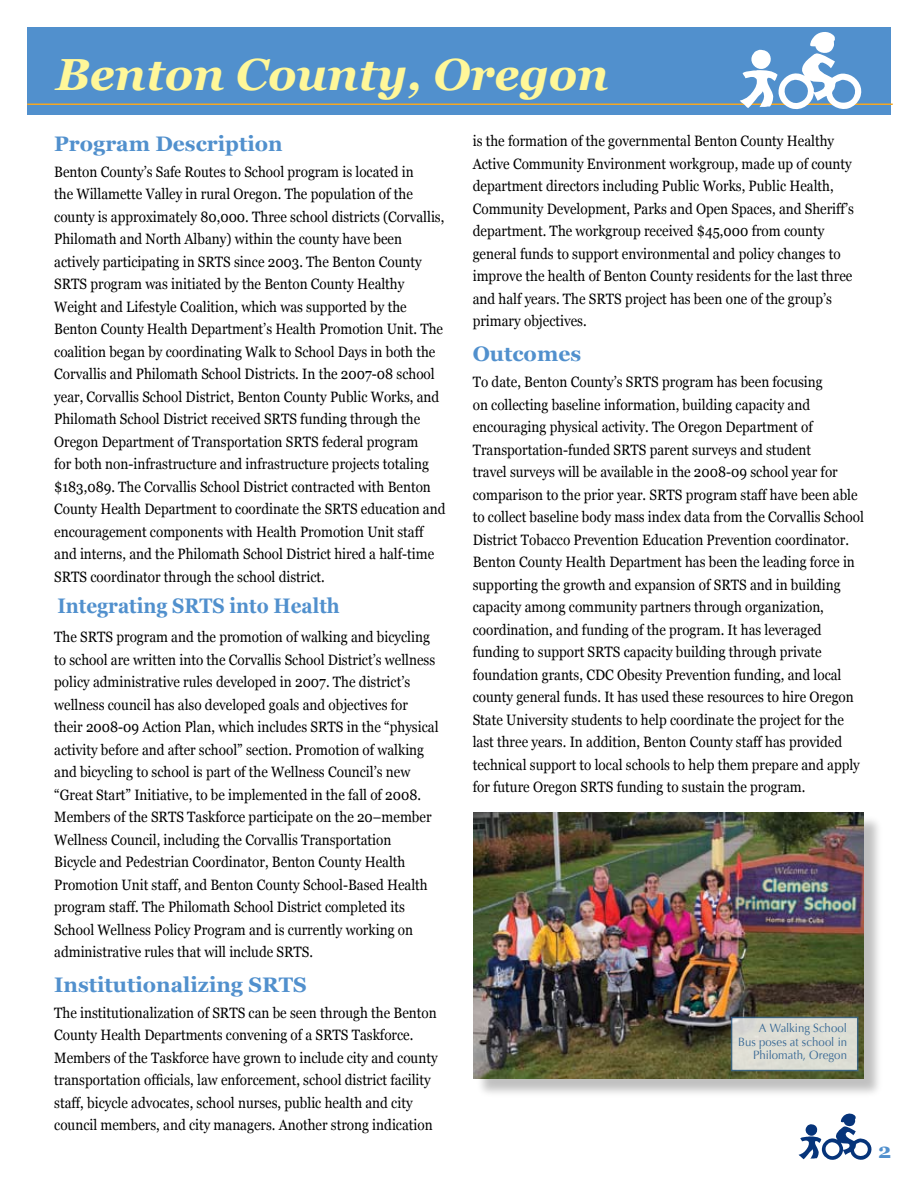
<style>
.page{position:relative;width:918px;height:1188px;background:#fff}
.page>*{position:absolute;margin:0;border:0;box-sizing:border-box;transform-origin:0 0}
.t1{font:italic 700 45px "Georgia";color:#fff799}
.t2{font:700 21px "Georgia";color:#5190cd}
.t3{font:700 21px "Georgia";color:#5190cd;scale:.9 1}
.t4{font:15px/22.5px "Georgia";color:#000;scale:.9 1}
.t5{font:12px/13.5px "Optima";color:#396995;text-align:right;scale:.95 1}
</style>
<div class="page">
<div style="left:27px;top:27px;width:864px;height:88px;background:#5190cd"></div>
<hr style="left:27px;top:104px;width:866px;height:1px;background:#f5a722">
<svg style="left:740px;top:32px;width:124px;height:78px"></svg>
<svg style="left:799px;top:1113px;width:73px;height:47px"></svg>
<div style="left:475px;top:814px;width:408px;height:285px;background:#000;opacity:.25"></div>
<img style="left:474px;top:813px;width:390px;height:266px">
<div style="left:732px;top:1017px;width:126px;height:54px;background:#ddddd4"></div>
<div style="left:731px;top:1017px;width:127px;height:54px;border:2px solid #396995"></div>
<h1 class="t1" style="left:56px;top:48px;width:554px">Benton County, Oregon</h1>
<h2 class="t2" style="left:54px;top:132px;width:230px">Program Description</h2>
<p class="t4" style="left:54px;top:160px;width:436px">Benton County’s Safe Routes to School program is located in<br>the Willamette Valley in rural Oregon. The population of the county is approximately 80,000. Three school districts (Corvallis, Philomath and North Albany) within the county have been actively participating in SRTS since 2003. The Benton County SRTS program was initiated by the Benton County Healthy Weight and Lifestyle Coalition, which was supported by the Benton County Health Department’s Health Promotion Unit. The coalition began by coordinating Walk to School Days in both the Corvallis and Philomath School Districts. In the 2007-08 school year, Corvallis School District, Benton County Public Works, and Philomath School District received SRTS funding through the Oregon Department of Transportation SRTS federal program<br>for both non-infrastructure and infrastructure projects totaling $183,089. The Corvallis School District contracted with Benton County Health Department to coordinate the SRTS education and encouragement components with Health Promotion Unit staff and interns, and the Philomath School District hired a half-time SRTS coordinator through the school district.</p>
<h2 class="t3" style="left:57px;top:594px;width:315px">Integrating SRTS into Health</h2>
<p class="t4" style="left:54px;top:626px;width:429px">The SRTS program and the promotion of walking and bicycling to school are written into the Corvallis School District’s wellness policy administrative rules developed in 2007. The district’s wellness council has also developed goals and objectives for their 2008-09 Action Plan, which includes SRTS in the “physical activity before and after school” section. Promotion of walking and bicycling to school is part of the Wellness Council’s new “Great Start” Initiative, to be implemented in the fall of 2008.<br>Members of the SRTS Taskforce participate on the 20–member Wellness Council, including the Corvallis Transportation<br>Bicycle and Pedestrian Coordinator, Benton County Health Promotion Unit staff, and Benton County School-Based Health program staff. The Philomath School District completed its School Wellness Policy Program and is currently working on administrative rules that will include SRTS.</p>
<h2 class="t2" style="left:54px;top:973px;width:254px">Institutionalizing SRTS</h2>
<p class="t4" style="left:54px;top:1001px;width:428px">The institutionalization of SRTS can be seen through the Benton County Health Departments convening of a SRTS Taskforce.<br>Members of the Taskforce have grown to include city and county transportation officials, law enforcement, school district facility staff, bicycle advocates, school nurses, public health and city council members, and city managers. Another strong indication</p>
<p class="t4" style="left:473px;top:130px;width:425px">is the formation of the governmental Benton County Healthy Active Community Environment workgroup, made up of county department directors including Public Works, Public Health, Community Development, Parks and Open Spaces, and Sheriff’s department. The workgroup received $45,000 from county general funds to support environmental and policy changes to improve the health of Benton County residents for the last three and half years. The SRTS project has been one of the group’s primary objectives.</p>
<h2 class="t2" style="left:473px;top:342px;width:110px">Outcomes</h2>
<p class="t4" style="left:473px;top:371px;width:436px">To date, Benton County’s SRTS program has been focusing<br>on collecting baseline information, building capacity and encouraging physical activity. The Oregon Department of Transportation-funded SRTS parent surveys and student<br>travel surveys will be available in the 2008-09 school year for comparison to the prior year. SRTS program staff have been able to collect baseline body mass index data from the Corvallis School District Tobacco Prevention Education Prevention coordinator.<br>Benton County Health Department has been the leading force in supporting the growth and expansion of SRTS and in building capacity among community partners through organization, coordination, and funding of the program. It has leveraged funding to support SRTS capacity building through private foundation grants, CDC Obesity Prevention funding, and local county general funds. It has used these resources to hire Oregon State University students to help coordinate the project for the last three years. In addition, Benton County staff has provided technical support to local schools to help them prepare and apply for future Oregon SRTS funding to sustain the program.</p>
<p class="t5" style="left:738px;top:1022px;width:116px">A Walking School<br>Bus poses at school in<br>Philomath, Oregon</p>
<h2 class="t2" style="left:878px;top:1139px;width:15px">2</h2>
</div>
